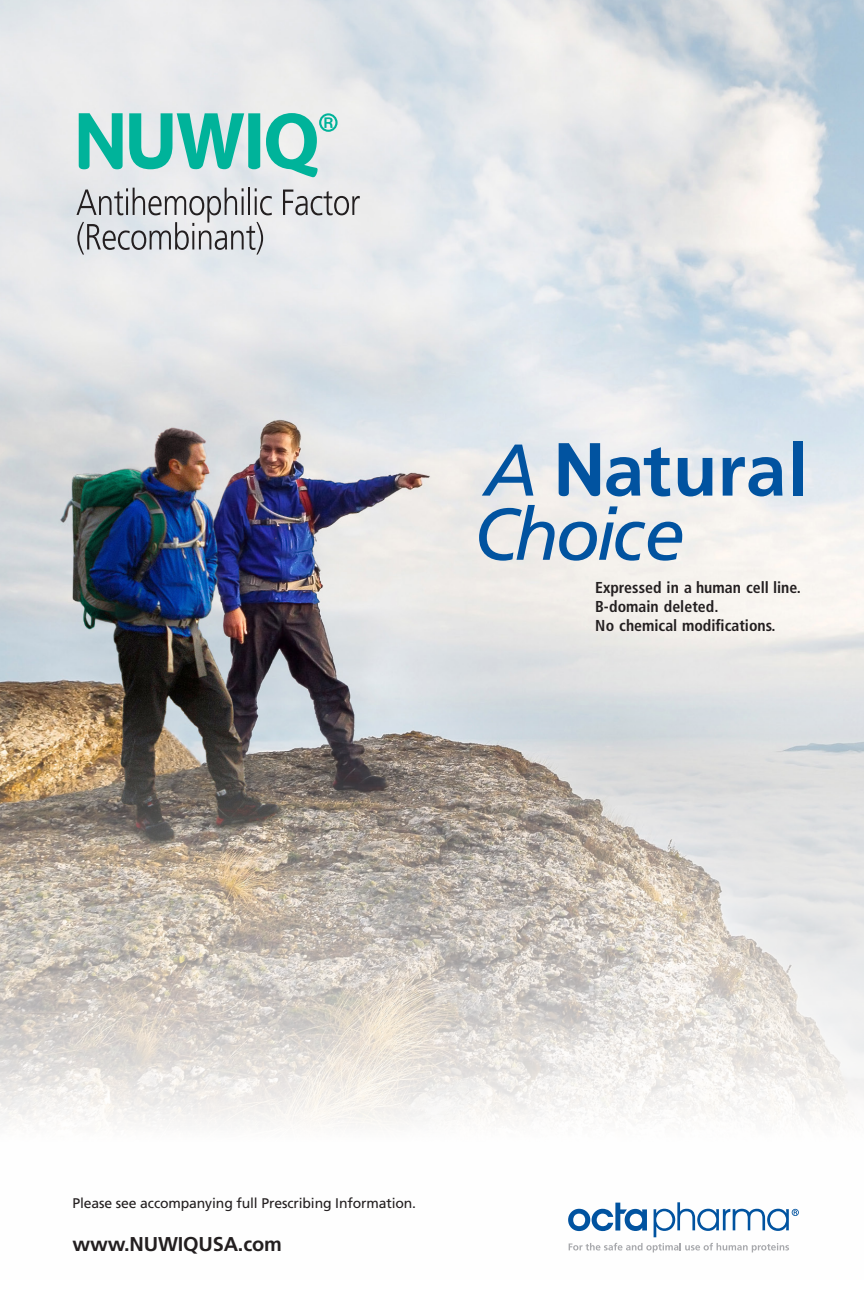
<style>
.page{position:relative;width:864px;height:1296px;background:#fff}
.page>*{position:absolute;margin:0;border:0;box-sizing:border-box;transform-origin:0 0}
.t1{font:700 73.2px "Frutiger LT Std";color:#0153a0}
.t2{font:italic 73.2px "Frutiger LT Std";letter-spacing:-.06em;color:#0153a0}
.Bullet{font:700 20px "Frutiger LT Std";letter-spacing:-.01em;color:#231f20}
.t3{font:700 condensed 15.8px/19px "Frutiger LT Std";color:#231f20}
.Body_Copy{font:14px "Frutiger LT Std";letter-spacing:-.01em;color:#231f20}
.s1{font-weight:400;font-style:italic}
</style>
<div class="page">
<img style="left:0;top:0;width:864px;height:1253px">
<svg style="left:569px;top:1243px;width:220px;height:9px"></svg>
<svg style="left:568px;top:1203px;width:79px;height:28px"></svg>
<svg style="left:654px;top:1202px;width:145px;height:35px"></svg>
<svg style="left:283px;top:190px;width:77px;height:25px"></svg>
<svg style="left:76px;top:188px;width:196px;height:67px"></svg>
<svg style="left:79px;top:113px;width:44px;height:56px"></svg>
<svg style="left:129px;top:113px;width:131px;height:56px"></svg>
<svg style="left:266px;top:113px;width:72px;height:65px"></svg>
<svg style="left:559px;top:443px;width:41px;height:53px"></svg>
<p class="t1" style="left:484px;top:427px;width:326px"><span class="s1">A</span> atural</p>
<p class="t2" style="left:474px;top:492px;width:213px">Choice</p>
<p class="t3" style="left:595px;top:578px;width:207px">Expressed in a human cell line.<br>B-domain deleted.<br>No chemical modifications.</p>
<p class="Body_Copy" style="left:73px;top:1195px;width:345px">Please see accompanying full Prescribing Information.</p>
<p class="Bullet" style="left:73px;top:1232px;width:211px">www.NUWIQUSA.com</p>
</div>
